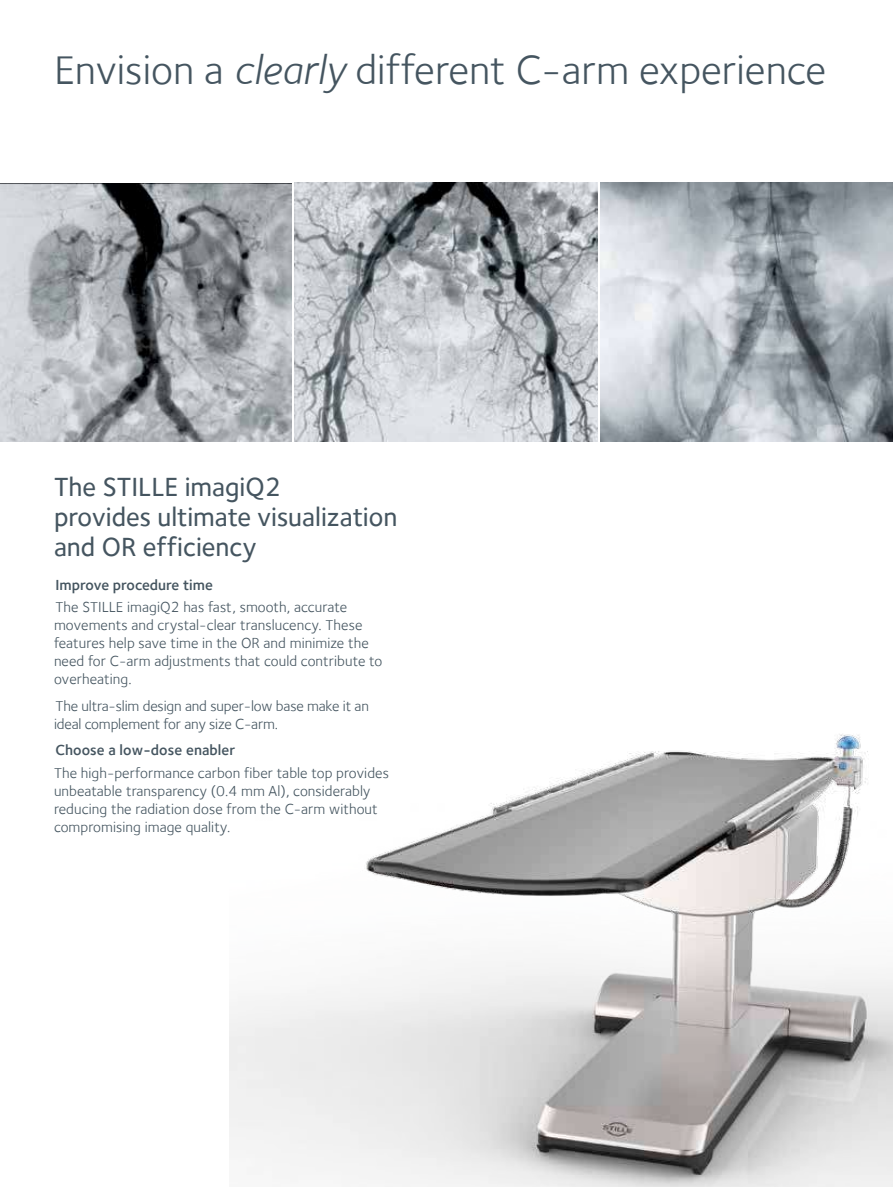
<style>
.page{position:relative;width:893px;height:1187px;background:#fff}
.page>*{position:absolute;margin:0;border:0;box-sizing:border-box;transform-origin:0 0}
.t1{font:42px "Foundry Sterling";color:#455560}
.t2{font:500 27px/30px "Foundry Sterling";color:#455560}
.t3{font:15px/18px "Foundry Sterling";letter-spacing:.005em;color:#455560}
.t4{font:600 15px "Foundry Sterling";color:#455560}
.s1{font-family:"Foundry Sterling Book Italic OSF"}
</style>
<div class="page">
<img style="left:0;top:183px;width:291px;height:258px">
<img style="left:294px;top:183px;width:304px;height:258px">
<img style="left:601px;top:183px;width:292px;height:258px">
<img style="left:230px;top:734px;width:663px;height:452px">
<h1 class="t1" style="left:54px;top:46px;width:774px">Envision a <span class="s1">clearly</span> different C-arm experience</h1>
<h2 class="t2" style="left:54px;top:471px;width:345px">The STILLE imagiQ2<br>provides ultimate visualization and OR efficiency</h2>
<p class="t4" style="left:56px;top:576px;width:159px">Improve procedure time</p>
<p class="t3" style="left:54px;top:598px;width:330px">The STILLE imagiQ2 has fast, smooth, accurate movements and crystal-clear translucency. These features help save time in the OR and minimize the need for C-arm adjustments that could contribute to overheating.</p>
<p class="t3" style="left:54px;top:696px;width:316px">The ultra-slim design and super-low base make it an ideal complement for any size C-arm.</p>
<p class="t4" style="left:56px;top:741px;width:182px">Choose a low-dose enabler</p>
<p class="t3" style="left:54px;top:763px;width:336px">The high-performance carbon fiber table top provides unbeatable transparency (0.4 mm Al), considerably reducing the radiation dose from the C-arm without compromising image quality.</p>
</div>
